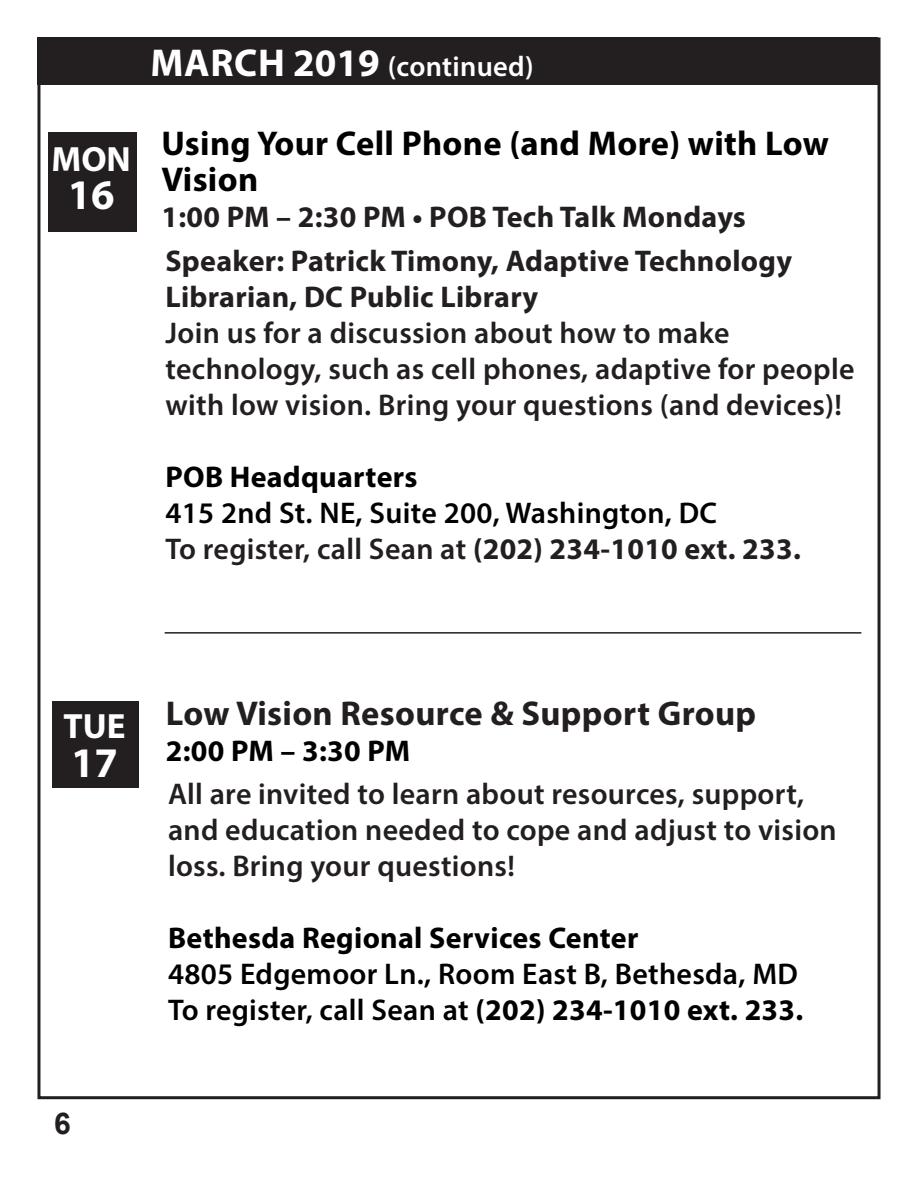
<style>
.page{position:relative;width:918px;height:1188px;background:#fff}
.page>*{position:absolute;margin:0;border:0;box-sizing:border-box;transform-origin:0 0}
.t1{font:700 42.3px "Myriad Pro";color:#fff}
.t2{font:700 35.25px "Myriad Pro";color:#fff}
.t3{font:700 34.5px/36px "Myriad Pro";letter-spacing:.01em;color:#000}
.t4{font:700 34.5px "Myriad Pro";letter-spacing:.01em;color:#231f20}
.t5{font:600 30px/36px "Myriad Pro";letter-spacing:.01em;color:#231f20}
.t6{font:600 30px/36px "Myriad Pro";letter-spacing:.01em;color:#000}
.t7{font:700 30px "Myriad Pro";letter-spacing:.01em;color:#231f20}
.t8{font:700 30px "Myriad Pro";letter-spacing:.005em;color:#000}
.t9{font:700 30px "Arial";color:#231f20}
.t10{font:600 28.5px "Myriad Pro";letter-spacing:.01em;color:#fff}
.s1{font-weight:700;font-size:39px}
.s2{font-weight:700}
.s3{color:#231f20}
.s4{font-weight:700;color:#231f20}
</style>
<div class="page">
<div style="left:37px;top:37px;width:841px;height:48px;background:#231f20"></div>
<hr style="left:165px;top:632px;width:696px;height:2px;background:#231f20">
<div style="left:52px;top:701px;width:87px;height:87px;background:#231f20"></div>
<div style="left:48px;top:132px;width:89px;height:100px;background:#231f20"></div>
<p class="t2" style="left:52px;top:136px;width:81px">MON</p>
<p class="t1" style="left:68px;top:168px;width:48px">16</p>
<p class="t10" style="left:150px;top:48px;width:385px"><span class="s1">MARCH 2019</span> (continued)</p>
<p class="t3" style="left:162px;top:124px;width:669px">Using Your Cell Phone (and More) with Low<br>Vision</p>
<p class="t7" style="left:162px;top:197px;width:586px">1:00 PM – 2:30 PM • POB Tech Talk Mondays</p>
<p class="t5" style="left:165px;top:242px;width:691px"><span class="s2">Speaker: Patrick Timony, Adaptive Technology Librarian, DC Public Library<br></span>Join us for a discussion about how to make technology, such as cell phones, adaptive for people with low vision. Bring your questions (and devices)!</p>
<p class="t6" style="left:165px;top:458px;width:637px"><span class="s2">POB Headquarters<br></span>415 2nd St. NE, Suite 200, Washington, DC<br><span class="s3">To register, call Sean at</span> <span class="s4">(202) 234-1010 ext. 233.</span></p>
<p class="t2" style="left:64px;top:704px;width:64px">TUE</p>
<p class="t1" style="left:71px;top:735px;width:48px">17</p>
<p class="t9" style="left:54px;top:1102px;width:18px">6</p>
<p class="t4" style="left:166px;top:691px;width:592px">Low Vision Resource &amp; Support Group</p>
<p class="t8" style="left:166px;top:731px;width:246px">2:00 PM – 3:30 PM</p>
<p class="t5" style="left:168px;top:775px;width:670px">All are invited to learn about resources, support, and education needed to cope and adjust to vision loss. Bring your questions!</p>
<p class="t6" style="left:168px;top:919px;width:637px"><span class="s2">Bethesda Regional Services Center<br></span>4805 Edgemoor Ln., Room East B, Bethesda, MD<br>To register, call Sean at <span class="s2">(202) 234-1010 ext. 233.</span></p>
</div>
